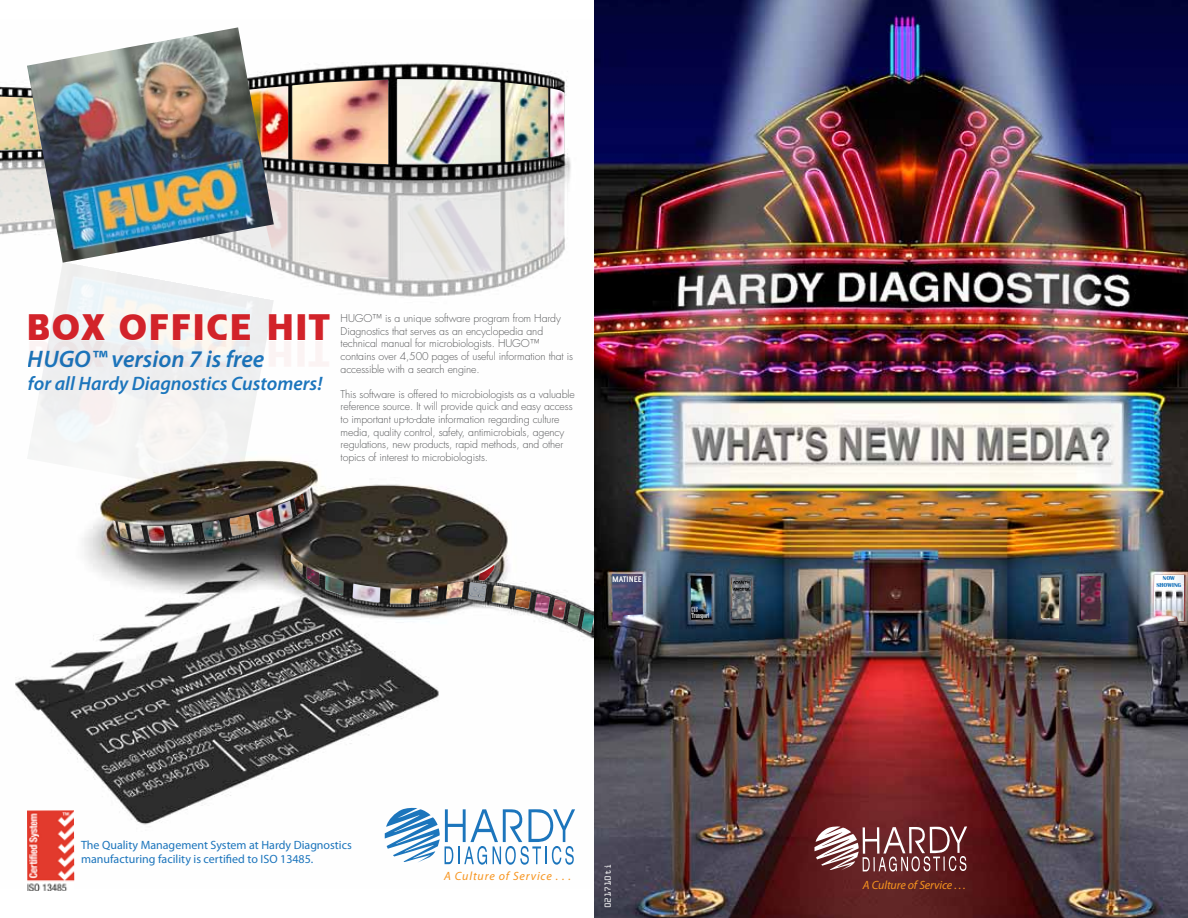
<style>
.page{position:relative;width:1188px;height:918px;background:#fff}
.page>*{position:absolute;margin:0;border:0;box-sizing:border-box;transform-origin:0 0}
.t1{font:38.4px "Aquiline Black SWFTE";letter-spacing:.05em;color:#d2232a;scale:.84 1}
.t2{font:italic 600 24px "Myriad Pro";color:#1c75bc}
.t3{font:italic 600 19.5px "Myriad Pro";color:#1c75bc}
.t4{font:12px/14.4px "Myriad Pro";color:#1c75bc}
.t5{font:italic 12px "Myriad Pro";letter-spacing:.07em;color:#f7941e}
.t6{font:italic 12px "Myriad Pro";letter-spacing:-.01em;color:#f7941e}
.t7{font:300 10.5px/12.6px "Futura";letter-spacing:-.01em;color:#58595b}
.t8{font:9px "OCR A Seagull Regular";color:#fff}
.t9{font:700 9px "Delicious";color:#fff}
.t10{font:7.5px/6px "Niagara Solid";color:#fff}
.t11{font:700 6px/7.2px "Britannic";color:#1c75bc;text-align:center}
.t12{font:4.05px/7.5px "MATTEROFFACT";color:#000;scale:.89 1}
</style>
<div class="page">
<img style="left:0;top:62px;width:594px;height:819px">
<img style="left:594px;top:0;width:594px;height:918px">
<svg style="left:113px;top:521px;width:5px;height:13px"></svg>
<img style="left:118px;top:522px;width:10px;height:17px">
<img style="left:130px;top:524px;width:14px;height:18px">
<img style="left:147px;top:526px;width:19px;height:15px">
<img style="left:171px;top:524px;width:24px;height:18px">
<img style="left:202px;top:520px;width:20px;height:20px">
<img style="left:230px;top:515px;width:22px;height:21px">
<img style="left:257px;top:508px;width:17px;height:21px">
<img style="left:278px;top:501px;width:14px;height:21px">
<img style="left:294px;top:494px;width:11px;height:21px">
<img style="left:291px;top:554px;width:12px;height:21px">
<img style="left:307px;top:567px;width:12px;height:19px">
<img style="left:325px;top:576px;width:18px;height:19px">
<img style="left:353px;top:584px;width:27px;height:18px">
<img style="left:390px;top:588px;width:22px;height:15px">
<img style="left:419px;top:586px;width:19px;height:17px">
<img style="left:446px;top:582px;width:18px;height:17px">
<img style="left:468px;top:582px;width:19px;height:19px">
<img style="left:492px;top:585px;width:17px;height:19px">
<img style="left:514px;top:589px;width:17px;height:19px">
<img style="left:535px;top:594px;width:15px;height:19px">
<img style="left:552px;top:599px;width:14px;height:20px">
<img style="left:568px;top:605px;width:12px;height:21px">
<img style="left:582px;top:611px;width:12px;height:22px">
<img style="left:0;top:97px;width:27px;height:53px">
<img style="left:274px;top:86px;width:14px;height:73px">
<img style="left:292px;top:80px;width:96px;height:84px">
<img style="left:397px;top:79px;width:104px;height:85px">
<img style="left:505px;top:83px;width:43px;height:79px">
<img style="left:550px;top:88px;width:14px;height:69px">
<img style="left:0;top:168px;width:27px;height:56px">
<img style="left:274px;top:180px;width:14px;height:78px">
<img style="left:292px;top:189px;width:96px;height:88px">
<img style="left:397px;top:195px;width:104px;height:88px">
<img style="left:505px;top:185px;width:44px;height:89px">
<img style="left:550px;top:185px;width:14px;height:68px">
<img style="left:27px;top:27px;width:247px;height:470px">
<svg style="left:385px;top:808px;width:190px;height:57px"></svg>
<img style="left:27px;top:810px;width:47px;height:81px">
<svg style="left:814px;top:826px;width:153px;height:46px"></svg>
<img style="left:691px;top:576px;width:20px;height:44px">
<img style="left:612px;top:574px;width:31px;height:47px">
<img style="left:1041px;top:578px;width:18px;height:40px">
<img style="left:1081px;top:576px;width:20px;height:43px">
<img style="left:1154px;top:575px;width:30px;height:46px">
<img style="left:732px;top:577px;width:19px;height:42px">
<img style="left:479px;top:565px;width:15px;height:15px">
<h1 class="t1" style="left:27px;top:305px;width:362px">BOX OFFICE HIT</h1>
<h2 class="t2" style="left:28px;top:343px;width:238px">HUGO™ version 7 is free</h2>
<h3 class="t3" style="left:28px;top:371px;width:296px">for all Hardy Diagnostics Customers!</h3>
<p class="t7" style="left:341px;top:312px;width:234px">HUGO™ is a unique software program from Hardy Diagnostics that serves as an encyclopedia and technical manual for microbiologists. HUGO™ contains over 4,500 pages of useful information that is accessible with a search engine.</p>
<p class="t7" style="left:341px;top:388px;width:236px">This software is offered to microbiologists as a valuable reference source. It will provide quick and easy access to important up-to-date information regarding culture media, quality control, safety, antimicrobials, agency regulations, new products, rapid methods, and other topics of interest to microbiologists.</p>
<p class="t9" style="left:612px;top:574px;width:31px">MATINEE</p>
<p class="t10" style="left:691px;top:606px;width:20px">CVS<br>Transport</p>
<p class="t12" style="left:733px;top:578px;width:20px">ACANTH<br>AMOEBA</p>
<p class="t4" style="left:81px;top:837px;width:272px">The Quality Management System at Hardy Diagnostics manufacturing facility is certified to ISO 13485.</p>
<p class="t5" style="left:444px;top:868px;width:128px">A Culture of Service . . .</p>
<p class="t8" style="left:603px;top:908px;width:46px;rotate:-90deg">021710ti</p>
<p class="t6" style="left:863px;top:877px;width:104px">A Culture of Service . . .</p>
<p class="t11" style="left:1156px;top:574px;width:27px">NOW<br>SHOWING</p>
</div>
